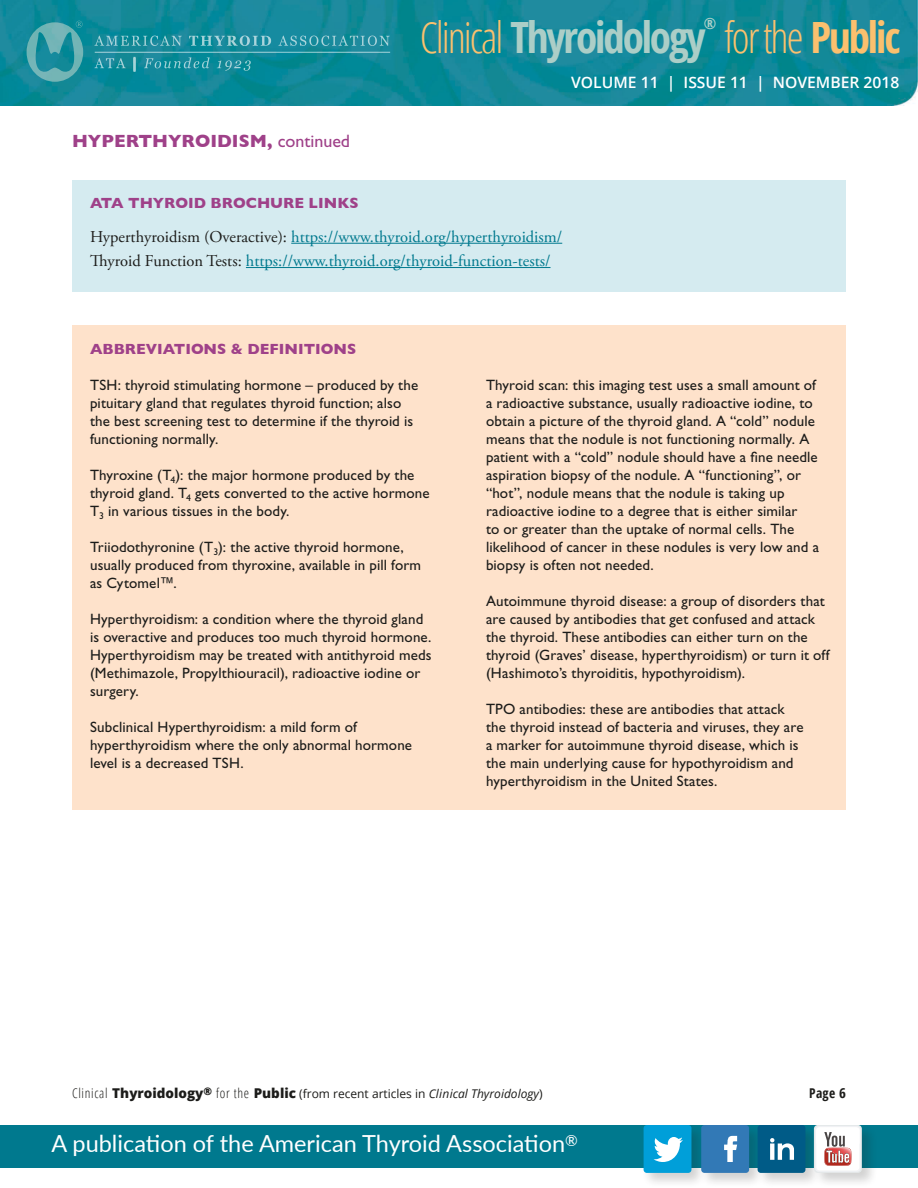
<style>
.page{position:relative;width:918px;height:1188px;background:#fff}
.page>*{position:absolute;margin:0;border:0;box-sizing:border-box;transform-origin:0 0}
.t1{font:300 condensed 43.05px "Open Sans";letter-spacing:-.05em;color:#fbc06e}
.t2{font:23.55px "Lato";color:#fff}
.Topic_Header{font:700 18px "Gill Sans";color:#9f4189}
.body_links{font:16.5px "Adobe Garamond Pro";color:#00798e}
.t3{font:600 15.75px "Open Sans";color:#fff}
.t4{font:700 condensed 15.3px "Open Sans";color:#accec7}
.abbreviations_body{font:15px/18px "Gill Sans Std";letter-spacing:.01em;color:#1c1c1a}
.abbreviations_head{font:700 15px "Gill Sans";color:#9f4189}
.question_links{font:700 15px "Gill Sans";color:#9f4189}
.t5{font:700 condensed 13.5px "Open Sans";color:#1c1c1a}
.t6{font:12px "Open Sans";color:#1c1c1a}
.s1{font-weight:700;color:#accec7}
.s2{font-weight:700}
.s3{font-family:"Gill Sans Std";font-weight:400}
.s4{color:#1c1c1a}
.s5{font-weight:300;font-stretch:condensed;font-size:13.5px}
.s6{font-weight:800;font-size:13.5px}
.s7{font-style:italic}
.s8{font-style:inherit}
</style>
<div class="page">
<img style="left:0;top:0;width:918px;height:106px">
<hr style="left:95px;top:52px;width:295px;height:1px;background:#fff">
<svg style="left:94px;top:36px;width:88px;height:10px"></svg>
<svg style="left:189px;top:36px;width:82px;height:10px"></svg>
<svg style="left:278px;top:36px;width:112px;height:10px"></svg>
<svg style="left:94px;top:58px;width:32px;height:10px"></svg>
<hr style="left:133px;top:57px;width:3px;height:15px;background:#fff">
<svg style="left:144px;top:57px;width:66px;height:11px"></svg>
<svg style="left:217px;top:60px;width:34px;height:11px"></svg>
<svg style="left:27px;top:21px;width:56px;height:61px;background:#3d9da6"></svg>
<div style="left:0;top:1125px;width:918px;height:42px;background:#00798e"></div>
<div style="left:642px;top:1123px;width:235px;height:65px;background:#1c1c1a;opacity:.2"></div>
<div style="left:758px;top:1125px;width:47px;height:48px;background:#005b87;border-radius:3px"></div>
<svg style="left:770px;top:1138px;width:24px;height:22px"></svg>
<div style="left:644px;top:1125px;width:47px;height:48px;background:#009fd9;border-radius:3px"></div>
<svg style="left:654px;top:1137px;width:29px;height:25px"></svg>
<div style="left:701px;top:1125px;width:48px;height:48px;background:#3279b6;border-radius:3px"></div>
<svg style="left:724px;top:1136px;width:14px;height:26px"></svg>
<svg style="left:814px;top:1125px;width:48px;height:48px"></svg>
<svg style="left:815px;top:1126px;width:46px;height:46px;background:#e5d2d1"></svg>
<div style="left:72px;top:326px;width:774px;height:484px;background:#fee2cb"></div>
<div style="left:72px;top:180px;width:774px;height:112px;background:#d5ebf0"></div>
<hr style="left:291px;top:243px;width:271px;height:1px;background:#00798e">
<hr style="left:246px;top:267px;width:305px;height:1px;background:#00798e">
<p class="t4" style="left:704px;top:13px;width:14px">®</p>
<h1 class="t1" style="left:420px;top:8px;width:482px">Clinical <span class="s1">Thyroidology</span> for the <span class="s2">Public</span></h1>
<p class="Topic_Header" style="left:72px;top:127px;width:280px">HYPERTHYROIDISM, <span class="s3">continued</span></p>
<p class="t3" style="left:571px;top:72px;width:330px">VOLUME 11 | ISSUE 11 | NOVEMBER 2018</p>
<p class="question_links" style="left:90px;top:191px;width:270px">ATA THYROID BROCHURE LINKS</p>
<p class="body_links" style="left:90px;top:226px;width:474px"><span class="s4">Hyperthyroidism (Overactive):</span> https://www.thyroid.org/hyperthyroidism/</p>
<p class="body_links" style="left:90px;top:251px;width:462px"><span class="s4">Thyroid Function Tests:</span> https://www.thyroid.org/thyroid-function-tests/</p>
<p class="abbreviations_head" style="left:90px;top:337px;width:268px">ABBREVIATIONS &amp; DEFINITIONS</p>
<p class="abbreviations_body" style="left:90px;top:376px;width:330px">TSH: thyroid stimulating hormone – produced by the pituitary gland that regulates thyroid function; also the best screening test to determine if the thyroid is functioning normally.</p>
<p class="abbreviations_body" style="left:90px;top:466px;width:341px">Thyroxine (T<sub>4</sub>): the major hormone produced by the thyroid gland. T<sub>4</sub> gets converted to the active hormone<br>T<sub>3</sub> in various tissues in the body.</p>
<p class="abbreviations_body" style="left:90px;top:538px;width:333px">Triiodothyronine (T<sub>3</sub>): the active thyroid hormone, usually produced from thyroxine, available in pill form as Cytomel™.</p>
<p class="abbreviations_body" style="left:90px;top:610px;width:343px">Hyperthyroidism: a condition where the thyroid gland is overactive and produces too much thyroid hormone.<br>Hyperthyroidism may be treated with antithyroid meds (Methimazole, Propylthiouracil), radioactive iodine or surgery.</p>
<p class="abbreviations_body" style="left:90px;top:718px;width:324px">Subclinical Hyperthyroidism: a mild form of hyperthyroidism where the only abnormal hormone level is a decreased TSH.</p>
<p class="abbreviations_body" style="left:486px;top:376px;width:335px">Thyroid scan: this imaging test uses a small amount of a radioactive substance, usually radioactive iodine, to obtain a picture of the thyroid gland. A “cold” nodule means that the nodule is not functioning normally. A patient with a “cold” nodule should have a fine needle aspiration biopsy of the nodule. A “functioning”, or “hot”, nodule means that the nodule is taking up radioactive iodine to a degree that is either similar<br>to or greater than the uptake of normal cells. The likelihood of cancer in these nodules is very low and a biopsy is often not needed.</p>
<p class="abbreviations_body" style="left:486px;top:592px;width:345px">Autoimmune thyroid disease: a group of disorders that are caused by antibodies that get confused and attack the thyroid. These antibodies can either turn on the thyroid (Graves’ disease, hyperthyroidism) or turn it off (Hashimoto’s thyroiditis, hypothyroidism).</p>
<p class="abbreviations_body" style="left:486px;top:700px;width:319px">TPO antibodies: these are antibodies that attack the thyroid instead of bacteria and viruses, they are a marker for autoimmune thyroid disease, which is the main underlying cause for hypothyroidism and hyperthyroidism in the United States.</p>
<p class="t6" style="left:72px;top:1086px;width:472px"><span class="s5">Clinical</span> <span class="s6">Thyroidology</span><sup>®</sup> <span class="s5">for the</span> <span class="s6">Public</span> (from recent articles in <span class="s7">Clinical Thyroidology</span>)</p>
<p class="t5" style="left:809px;top:1084px;width:38px">Page <span class="s8">6</span></p>
<h2 class="t2" style="left:51px;top:1127px;width:528px">A publication of the American Thyroid Association<sup>®</sup></h2>
</div>
